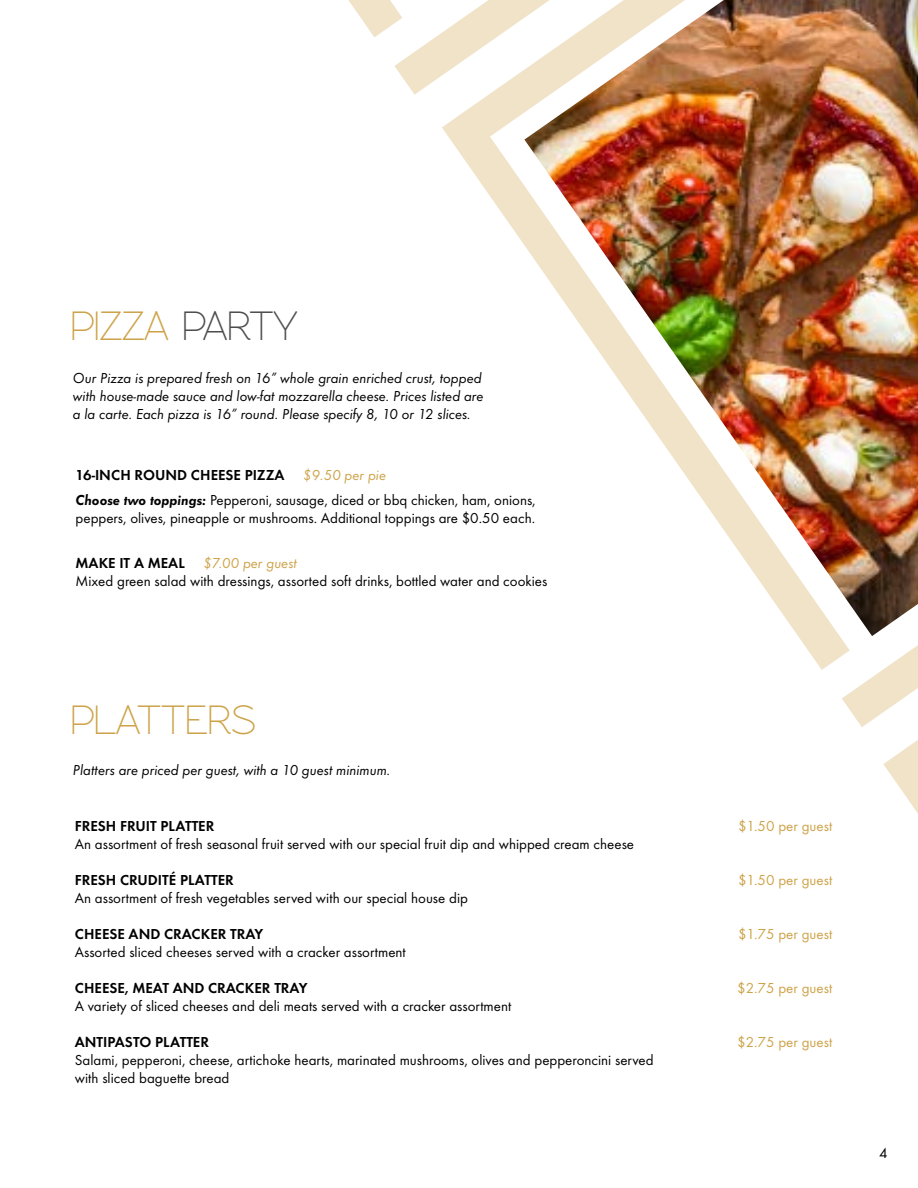
<style>
.page{position:relative;width:918px;height:1188px;background:#fff}
.page>*{position:absolute;margin:0;border:0;box-sizing:border-box;transform-origin:0 0}
.t1{font:42px "Rawengulk Sans";color:#cda349}
.t2{font:15px/18px "Futura T";color:#000}
.t3{font:italic 15px/18px "Futura T";color:#000;text-align:justify}
.t4{font:600 15px "Futura T";color:#000}
.t5{font:15px "Futura T";color:#cda349}
.t6{font:italic 15px "Futura T";color:#cda349}
.s1{color:#4d4d4f}
.s2{font-weight:600}
.s3{font-style:italic;color:#cda349}
.s4{font-weight:600;font-style:italic}
</style>
<div class="page">
<svg style="left:442px;top:95px;width:82px;height:149px"></svg>
<svg style="left:798px;top:636px;width:120px;height:91px"></svg>
<svg style="left:883px;top:700px;width:35px;height:113px"></svg>
<svg style="left:348px;top:0;width:176px;height:95px"></svg>
<img style="left:524px;top:0;width:394px;height:636px">
<h1 class="t1" style="left:70px;top:302px;width:229px">PIZZA <span class="s1">PARTY</span></h1>
<p class="t3" style="left:73px;top:369px;width:412px">Our Pizza is prepared fresh on 16” whole grain enriched crust, topped with house-made sauce and low-fat mozzarella cheese. Prices listed are a la carte. Each pizza is 16” round. Please specify 8, 10 or 12 slices.</p>
<p class="t2" style="left:76px;top:463px;width:462px;line-height:24.8px"><span class="s2">16-INCH ROUND CH EESE PIZZA</span> <span class="s3">$9.50 per pie<br></span><span class="s4">Choose two toppings:</span> Pepperoni, sausage, diced or bbq chicken, ham, onions,</p>
<p class="t2" style="left:76px;top:509px;width:461px">peppers, olives, pineapple or mushrooms. Additional toppings are $0.50 each.</p>
<p class="t4" style="left:76px;top:554px;width:11px">MAKE</p>
<p class="t4" style="left:119px;top:554px;width:39px">IT AMEAL</p>
<p class="t6" style="left:203px;top:554px;width:95px">$7.00 per guest</p>
<p class="t2" style="left:76px;top:572px;width:473px">Mixed green salad with dressings, assorted soft drinks, bottled water and cookies</p>
<h1 class="t1" style="left:70px;top:697px;width:187px">PLATTERS</h1>
<p class="t3" style="left:73px;top:761px;width:319px">Platters are priced per guest, with a 10 guest minimum.</p>
<p class="t4" style="left:75px;top:817px;width:9px">FRES</p>
<p class="t4" style="left:106px;top:817px;width:23px">H FRUIT</p>
<p class="t4" style="left:161px;top:817px;width:17px">PLATTER</p>
<p class="t5" style="left:738px;top:818px;width:96px">$1.50 per guest</p>
<p class="t2" style="left:75px;top:835px;width:561px">An assortment of fresh seasonal fruit served with our special fruit dip and whipped cream cheese</p>
<p class="t4" style="left:75px;top:871px;width:9px">FRES</p>
<p class="t4" style="left:106px;top:871px;width:91px">H CRU DITÉ PLATTER</p>
<p class="t5" style="left:738px;top:872px;width:96px">$1.50 per guest</p>
<p class="t2" style="left:75px;top:889px;width:395px">An assortment of fresh vegetables served with our special house dip</p>
<p class="t4" style="left:75px;top:925px;width:28px">CHEESE</p>
<p class="t4" style="left:129px;top:925px;width:82px">AND CRACKER</p>
<p class="t4" style="left:230px;top:925px;width:35px">TRAY</p>
<p class="t5" style="left:738px;top:926px;width:96px">$1.75 per guest</p>
<p class="t2" style="left:75px;top:943px;width:333px">Assorted sliced cheeses served with a cracker assortment</p>
<p class="t4" style="left:75px;top:979px;width:28px">CHEESE</p>
<p class="t4" style="left:125px;top:979px;width:18px">, MEAT</p>
<p class="t4" style="left:173px;top:979px;width:82px">AND CRACKER</p>
<p class="t4" style="left:274px;top:979px;width:35px">TRAY</p>
<p class="t5" style="left:737px;top:980px;width:97px">$2.75 per guest</p>
<p class="t2" style="left:75px;top:997px;width:438px">A variety of sliced cheeses and deli meats served with a cracker assortment</p>
<p class="t4" style="left:75px;top:1033px;width:9px">ANTI</p>
<p class="t4" style="left:107px;top:1033px;width:18px">PASTO</p>
<p class="t4" style="left:155px;top:1033px;width:17px">PLATTER</p>
<p class="t5" style="left:737px;top:1034px;width:97px">$2.75 per guest</p>
<p class="t2" style="left:75px;top:1051px;width:580px">Salami, pepperoni, cheese, artichoke hearts, marinated mushrooms, olives and pepperoncini served with sliced baguette bread</p>
<p class="t2" style="left:879px;top:1144px;width:10px">4</p>
</div>
